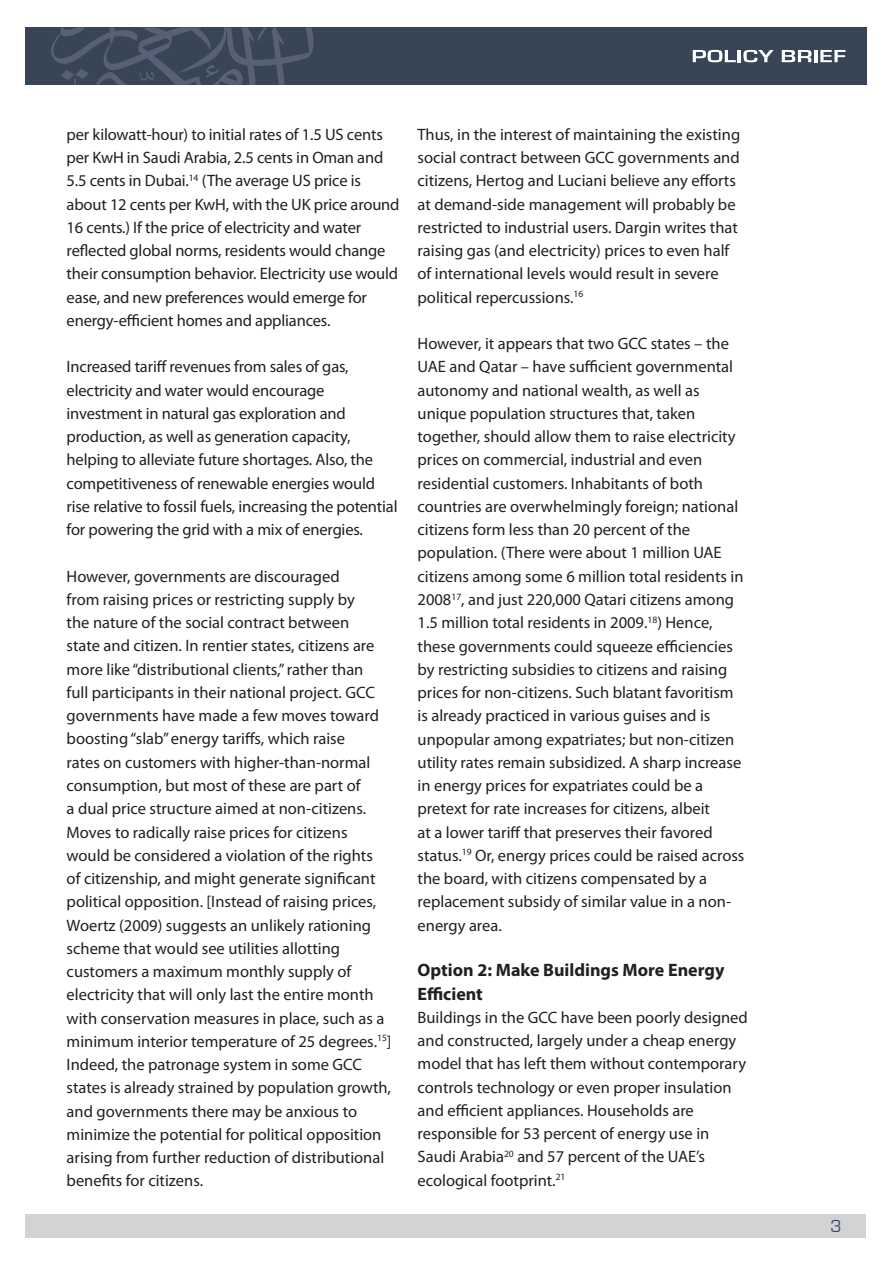
<style>
.page{position:relative;width:893px;height:1263px;background:#fff}
.page>*{position:absolute;margin:0;border:0;box-sizing:border-box;transform-origin:0 0}
.t1{font:700 18px/23.2px "Myriad Pro";color:#231f20}
.t2{font:18px "Eurostile";color:#384761}
.t3{font:16.5px/23.2px "Myriad Pro";color:#231f20}
</style>
<div class="page">
<div style="left:26px;top:27px;width:841px;height:58px;background:#374557"></div>
<svg style="left:51px;top:27px;width:263px;height:58px"></svg>
<svg style="left:693px;top:50px;width:81px;height:12px"></svg>
<svg style="left:782px;top:50px;width:63px;height:12px"></svg>
<div style="left:26px;top:1214px;width:840px;height:23px;background:#d2d3d4"></div>
<p class="t3" style="left:67px;top:123px;width:334px">per kilowatt-hour) to initial rates of 1.5 US cents per KwH in Saudi Arabia, 2.5 cents in Oman and 5.5 cents in Dubai.<sup>14</sup> (The average US price is about 12 cents per KwH, with the UK price around 16 cents.) If the price of electricity and water reflected global norms, residents would change their consumption behavior. Electricity use would ease, and new preferences would emerge for energy-efficient homes and appliances.</p>
<p class="t3" style="left:67px;top:355px;width:332px">Increased tariff revenues from sales of gas, electricity and water would encourage investment in natural gas exploration and production, as well as generation capacity, helping to alleviate future shortages. Also, the competitiveness of renewable energies would rise relative to fossil fuels, increasing the potential for powering the grid with a mix of energies.</p>
<p class="t3" style="left:67px;top:564px;width:326px">However, governments are discouraged<br>from raising prices or restricting supply by<br>the nature of the social contract between<br>state and citizen. In rentier states, citizens are more like “distributional clients,” rather than<br>full participants in their national project. GCC governments have made a few moves toward boosting “slab” energy tariffs, which raise<br>rates on customers with higher-than-normal consumption, but most of these are part of<br>a dual price structure aimed at non-citizens.<br>Moves to radically raise prices for citizens would be considered a violation of the rights<br>of citizenship, and might generate significant political opposition. [Instead of raising prices, Woertz (2009) suggests an unlikely rationing scheme that would see utilities allotting customers a maximum monthly supply of electricity that will only last the entire month with conservation measures in place, such as a minimum interior temperature of 25 degrees.<sup>15</sup>] Indeed, the patronage system in some GCC states is already strained by population growth, and governments there may be anxious to minimize the potential for political opposition arising from further reduction of distributional benefits for citizens.</p>
<p class="t3" style="left:418px;top:123px;width:324px">Thus, in the interest of maintaining the existing social contract between GCC governments and citizens, Hertog and Luciani believe any efforts at demand-side management will probably be restricted to industrial users. Dargin writes that raising gas (and electricity) prices to even half of international levels would result in severe political repercussions.<sup>16</sup></p>
<p class="t3" style="left:418px;top:332px;width:328px">However, it appears that two GCC states – the UAE and Qatar – have sufficient governmental autonomy and national wealth, as well as unique population structures that, taken together, should allow them to raise electricity prices on commercial, industrial and even residential customers. Inhabitants of both countries are overwhelmingly foreign; national citizens form less than 20 percent of the population. (There were about 1 million UAE citizens among some 6 million total residents in 2008<sup>17</sup>, and just 220,000 Qatari citizens among 1.5 million total residents in 2009.<sup>18</sup>) Hence, these governments could squeeze efficiencies by restricting subsidies to citizens and raising prices for non-citizens. Such blatant favoritism is already practiced in various guises and is unpopular among expatriates; but non-citizen utility rates remain subsidized. A sharp increase in energy prices for expatriates could be a pretext for rate increases for citizens, albeit<br>at a lower tariff that preserves their favored status.<sup>19</sup> Or, energy prices could be raised across the board, with citizens compensated by a replacement subsidy of similar value in a non&shy;energy area.</p>
<p class="t1" style="left:418px;top:958px;width:308px">Option 2: Make Buildings More Energy<br>Efficient</p>
<p class="t3" style="left:418px;top:1005px;width:332px">Buildings in the GCC have been poorly designed and constructed, largely under a cheap energy model that has left them without contemporary controls technology or even proper insulation and efficient appliances. Households are responsible for 53 percent of energy use in Saudi Arabia<sup>20</sup> and 57 percent of the UAE’s ecological footprint.<sup>21</sup></p>
<p class="t2" style="left:831px;top:1216px;width:13px">3</p>
</div>
